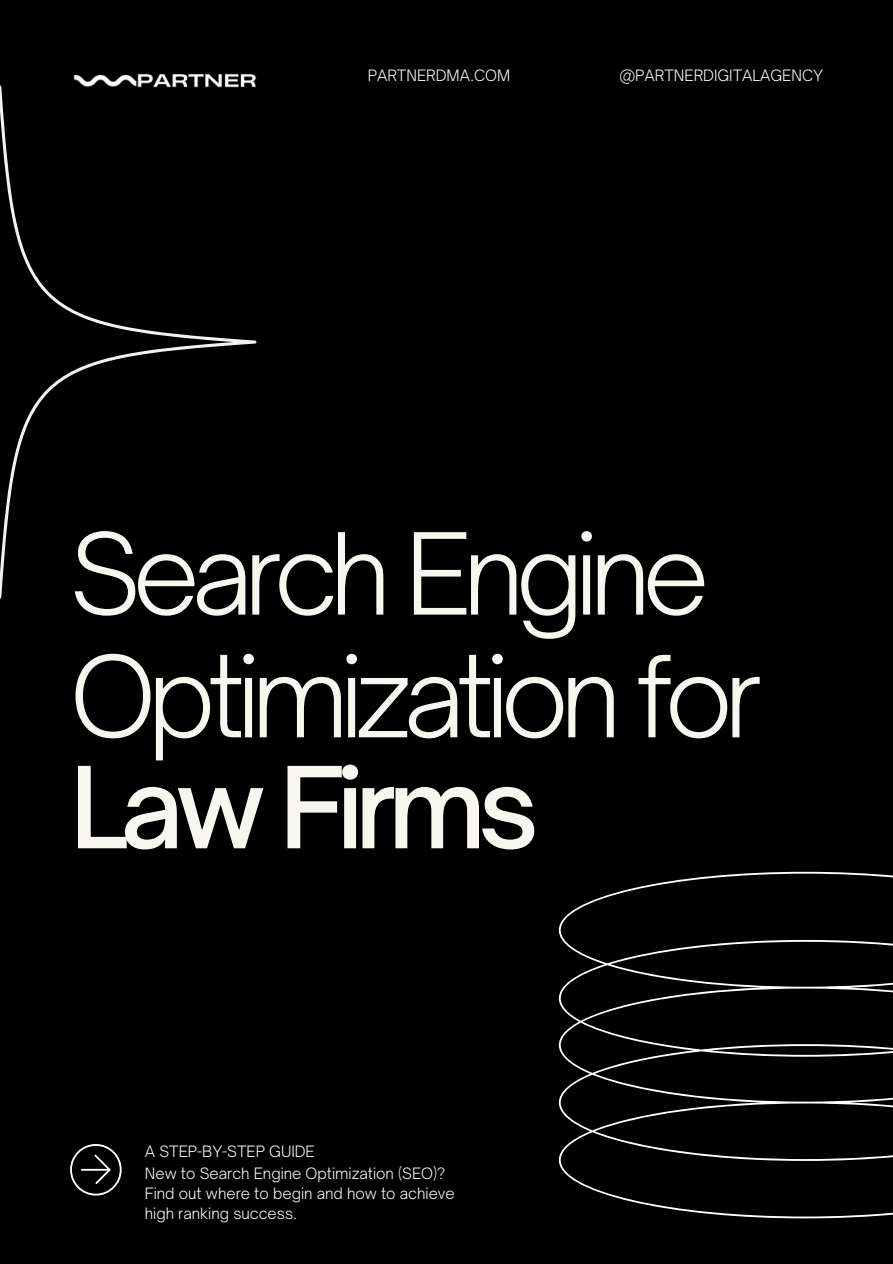
<style>
.page{position:relative;width:893px;height:1264px;background:#fff}
.page>*{position:absolute;margin:0;border:0;box-sizing:border-box;transform-origin:0 0}
.t1{font:300 108px/122.7px "Open Sauce One";letter-spacing:-.07em;color:#f8f6f1}
.t2{font:500 108px "Open Sauce One";letter-spacing:-.07em;color:#f8f6f1}
.t3{font:300 15px/20.2px "Open Sauce One";color:#f8f6f1}
</style>
<div class="page">
<div style="left:0;top:0;width:892px;height:1263px;background:#000"></div>
<svg style="left:0;top:85px;width:256px;height:513px"></svg>
<svg style="left:70px;top:1144px;width:52px;height:51px"></svg>
<svg style="left:558px;top:871px;width:334px;height:347px"></svg>
<img style="left:52px;top:73px;width:205px;height:17px">
<p class="t3" style="left:368px;top:65px;width:144px">PARTNERDMA.COM</p>
<p class="t3" style="left:619px;top:65px;width:205px">@PARTNERDIGITALAGENCY</p>
<p class="t1" style="left:70px;top:512px;width:693px">Search Engine<br>Optimization for</p>
<p class="t2" style="left:70px;top:740px;width:470px">Law Firms</p>
<p class="t3" style="left:145px;top:1141px;width:171px">A STEP-BY-STEP GUIDE</p>
<p class="t3" style="left:145px;top:1162px;width:311px">New to Search Engine Optimization (SEO)?<br>Find out where to begin and how to achieve high ranking success.</p>
</div>
